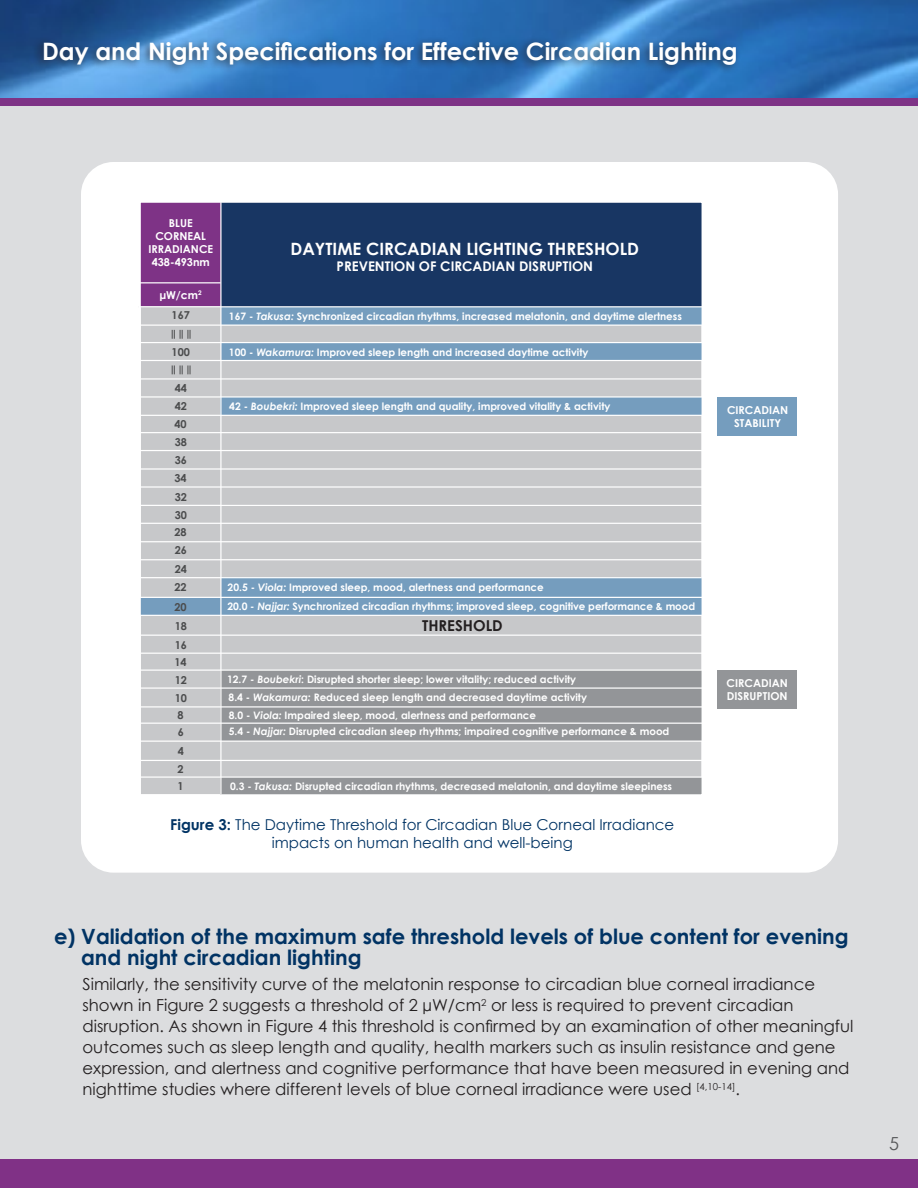
<style>
.page{position:relative;width:918px;height:1188px;background:#fff}
.page>*{position:absolute;margin:0;border:0;box-sizing:border-box;transform-origin:0 0}
.t1{font:700 24px "Century Gothic";color:#fff}
.a_and_b_indent{font:700 21px/21px "Century Gothic";color:#013364}
.t2{font:18px "Century Gothic";color:#57585a}
.t3{font:700 16.95px "Century Gothic";color:#fff}
.t4{font:16.5px/21px "Century Gothic";color:#231f20}
.t5{font:15px/18px "Century Gothic";color:#013364;text-align:center}
.t6{font:700 15px "Century Gothic";color:#231f20}
.t7{font:700 13.35px "Century Gothic";color:#fff}
.t8{font:700 10.95px/13px "Century Gothic";color:#fff;text-align:center}
.t9{font:700 10.95px/17.9px "Century Gothic";color:#4b4c4d;text-align:justify}
.t10{font:700 10.35px/17px "Century Gothic";color:#fff}
.s1{color:#4b4c4d}
.s2{font-style:italic}
.s3{font-weight:700}
</style>
<div class="page">
<div style="left:0;top:86px;width:918px;height:1085px;background:#dcdddf"></div>
<img style="left:0;top:0;width:918px;height:98px">
<div style="left:0;top:98px;width:918px;height:8px;background:#7e3386"></div>
<div style="left:0;top:1159px;width:918px;height:29px;background:#803186"></div>
<div style="left:33px;top:36px;width:708px;height:39px;background:#231f20;opacity:.75"></div>
<div style="left:81px;top:162px;width:757px;height:711px;background:#fff;border-radius:32px"></div>
<div style="left:140px;top:202px;width:563px;height:593px;background:#c7c8ca"></div>
<div style="left:220px;top:202px;width:482px;height:105px;background:#183663"></div>
<div style="left:139px;top:202px;width:81px;height:105px;background:#7e3386"></div>
<div style="left:221px;top:307px;width:481px;height:18px;background:#759dbe"></div>
<div style="left:221px;top:343px;width:481px;height:18px;background:#759dbe"></div>
<div style="left:221px;top:397px;width:481px;height:18px;background:#759dbe"></div>
<div style="left:221px;top:578px;width:481px;height:19px;background:#759dbe"></div>
<div style="left:221px;top:670px;width:481px;height:71px;background:#939598"></div>
<div style="left:221px;top:777px;width:481px;height:18px;background:#939598"></div>
<div style="left:140px;top:597px;width:562px;height:18px;background:#759dbe"></div>
<hr style="left:140px;top:378px;width:568px;height:2px;background:#fff">
<hr style="left:141px;top:635px;width:562px;height:1px;background:#fff">
<hr style="left:141px;top:653px;width:562px;height:1px;background:#fff">
<hr style="left:141px;top:760px;width:562px;height:1px;background:#fff">
<hr style="left:140px;top:468px;width:563px;height:2px;background:#fff">
<hr style="left:140px;top:432px;width:563px;height:1px;background:#fff">
<hr style="left:140px;top:450px;width:563px;height:1px;background:#fff">
<hr style="left:140px;top:486px;width:563px;height:2px;background:#fff">
<hr style="left:140px;top:541px;width:563px;height:1px;background:#fff">
<hr style="left:140px;top:505px;width:563px;height:1px;background:#fff">
<hr style="left:140px;top:523px;width:563px;height:1px;background:#fff">
<hr style="left:140px;top:559px;width:563px;height:1px;background:#fff">
<hr style="left:136px;top:325px;width:567px;height:1px;background:#fff">
<hr style="left:132px;top:342px;width:571px;height:1px;background:#fff">
<hr style="left:137px;top:360px;width:566px;height:1px;background:#fff">
<hr style="left:121px;top:396px;width:582px;height:2px;background:#fff">
<hr style="left:136px;top:415px;width:567px;height:1px;background:#fff">
<hr style="left:137px;top:577px;width:565px;height:1px;background:#fff">
<hr style="left:131px;top:670px;width:572px;height:1px;background:#fff">
<hr style="left:139px;top:687px;width:564px;height:2px;background:#fff">
<hr style="left:138px;top:706px;width:565px;height:2px;background:#fff">
<hr style="left:139px;top:723px;width:564px;height:1px;background:#fff">
<hr style="left:132px;top:741px;width:571px;height:1px;background:#fff">
<hr style="left:129px;top:776px;width:574px;height:2px;background:#fff">
<hr style="left:139px;top:597px;width:564px;height:1px;background:#fff">
<hr style="left:139px;top:615px;width:564px;height:1px;background:#fff">
<hr style="left:139px;top:282px;width:82px;height:1px;background:#fff">
<svg style="left:172px;top:330px;width:19px;height:9px"></svg>
<svg style="left:172px;top:365px;width:19px;height:9px"></svg>
<hr style="left:220px;top:202px;width:2px;height:592px;background:#fff">
<hr style="left:139px;top:306px;width:563px;height:1px;background:#fff">
<div style="left:717px;top:671px;width:79px;height:38px;background:#939598"></div>
<div style="left:717px;top:397px;width:79px;height:39px;background:#759dbe"></div>
<div style="left:138px;top:200px;width:566px;height:597px;border:2px solid #fff"></div>
<p class="t1" style="left:42px;top:36px;width:697px">Day and Night Specifications for Effective Circadian Lighting</p>
<p class="t8" style="left:148px;top:216px;width:66px">BLUE<br>CORNEAL<br>IRRADIANCE<br>438-493nm</p>
<p class="t8" style="left:160px;top:284px;width:43px;line-height:20.5px">µW/cm<sup>2<br></sup><span class="s1">167</span></p>
<p class="t9" style="left:172px;top:343px;width:20px">100</p>
<p class="t9" style="left:174px;top:379px;width:14px">44<br>42<br>40<br>38</p>
<p class="t9" style="left:174px;top:451px;width:14px">36<br>34<br>32<br>30<br>28<br>26</p>
<p class="t9" style="left:174px;top:559px;width:14px;line-height:18.6px">24<br>22</p>
<p class="t9" style="left:174px;top:597px;width:14px;line-height:18.8px">20<br>18<br>16</p>
<p class="t9" style="left:174px;top:653px;width:14px;line-height:17.4px;text-align:left">14<br>12<br>10<br>8<br>6</p>
<p class="t9" style="left:177px;top:742px;width:8px">4<br>2<br>1</p>
<p class="t3" style="left:291px;top:238px;width:350px">DAYTIME CIRCADIAN LIGHTING THRESHOLD</p>
<p class="t7" style="left:337px;top:258px;width:258px">PREVENTION OF CIRCADIAN DISRUPTION</p>
<p class="t10" style="left:229px;top:307px;width:455px">167 - <span class="s2">Takusa:</span> Synchronized circadian rhythms, increased melatonin, and daytime alertness</p>
<p class="t10" style="left:229px;top:343px;width:361px">100 - <span class="s2">Wakamura:</span> Improved sleep length and increased daytime activity</p>
<p class="t10" style="left:229px;top:397px;width:383px">42 - <span class="s2">Boubekri:</span> Improved sleep length and quality, improved vitality &amp; activity</p>
<p class="t10" style="left:227px;top:578px;width:469px;line-height:18.9px">20.5 - <span class="s2">Viola:</span> Improved sleep, mood, alertness and performance<br>20.0 - <span class="s2">Najjar:</span> Synchronized circadian rhythms; improved sleep, cognitive performance &amp; mood</p>
<p class="t6" style="left:422px;top:616px;width:82px">THRESHOLD</p>
<p class="t10" style="left:227px;top:670px;width:351px">12.7 - <span class="s2">Boubekri</span>: Disrupted shorter sleep; lower vitality; reduced activity</p>
<p class="t10" style="left:229px;top:689px;width:442px">8.4 - <span class="s2">Wakamura:</span> Reduced sleep length and decreased daytime activity<br>8.0 - <span class="s2">Viola:</span> Impaired sleep, mood, alertness and performance<br>5.4 - <span class="s2">Najjar:</span> Disrupted circadian sleep rhythms; impaired cognitive performance &amp; mood</p>
<p class="t10" style="left:230px;top:778px;width:444px">0.3 - <span class="s2">Takusa:</span> Disrupted circadian rhythms, decreased melatonin, and daytime sleepiness</p>
<p class="t5" style="left:170px;top:815px;width:506px"><span class="s3">Figure 3:</span> The Daytime Threshold for Circadian Blue Corneal Irradiance impacts on human health and well-being</p>
<p class="t8" style="left:727px;top:404px;width:63px">CIRCADIAN<br>STABILITY</p>
<p class="t8" style="left:727px;top:676px;width:63px;text-align:left">CIRCADIAN<br>DISRUPTION</p>
<p class="a_and_b_indent" style="left:81px;top:925px;width:769px;text-indent:-27px">e) Validation of the maximum safe threshold levels of blue content for evening and night circadian lighting</p>
<p class="t4" style="left:82px;top:974px;width:734px">Similarly, the sensitivity curve of the melatonin response to circadian blue corneal irradiance shown in Figure 2 suggests a threshold of 2 µW/cm<sup>2</sup> or less is required to prevent circadian</p>
<p class="t4" style="left:82px;top:1016px;width:772px">disruption. As shown in Figure 4 this threshold is confirmed by an examination of other meaningful outcomes such as sleep length and quality, health markers such as insulin resistance and gene expression, and alertness and cognitive performance that have been measured in evening and nighttime studies where different levels of blue corneal irradiance were used <sup>[4,10-14]</sup>.</p>
<p class="t2" style="left:889px;top:1133px;width:11px">5</p>
</div>
